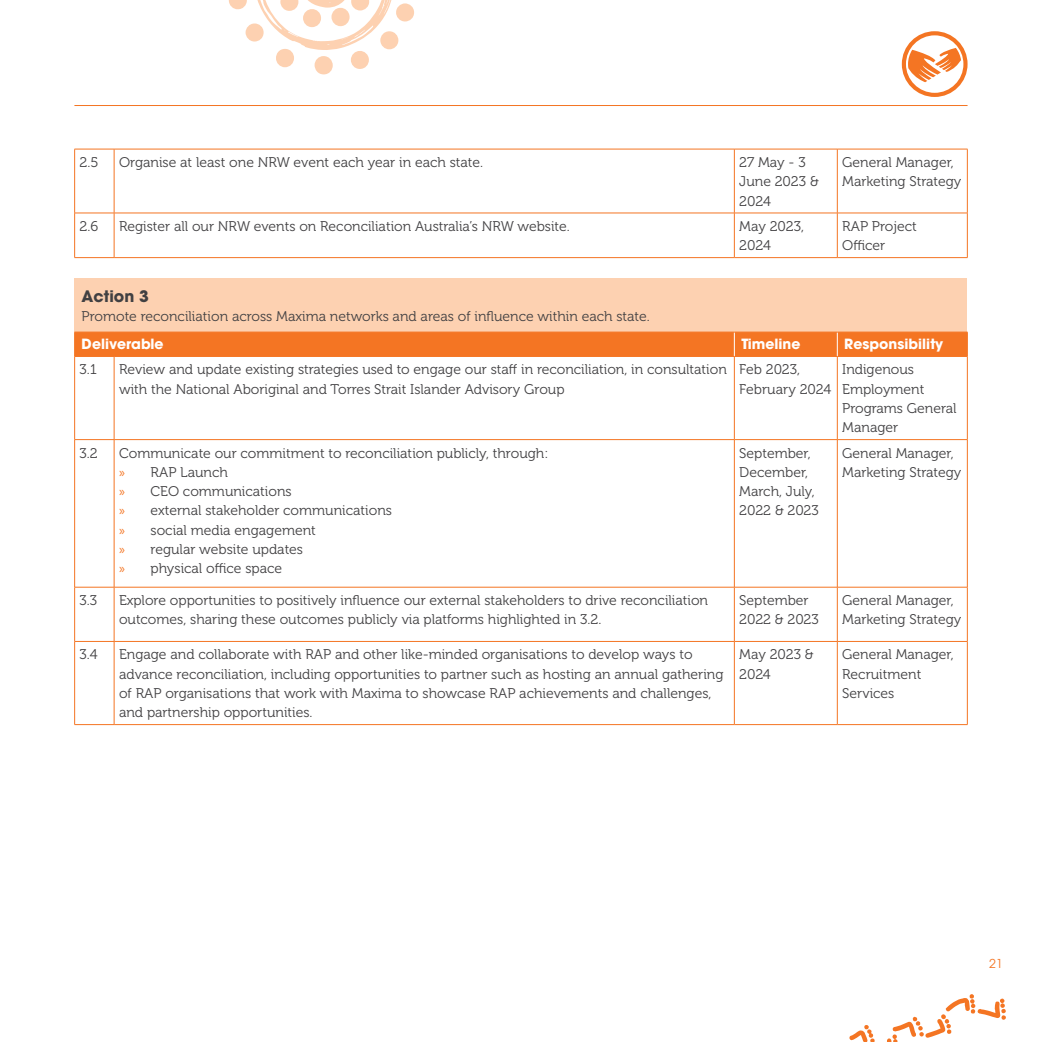
<style>
.page{position:relative;width:1042px;height:1042px;background:#fff}
.page>*{position:absolute;margin:0;border:0;box-sizing:border-box;transform-origin:0 0}
.t1{font:700 15.75px "ITC Avant Garde Pro";color:#414042}
.t2{font:14px/19.2px "Museo 300";color:#414042}
.t3{font:700 14px "ITC Avant Garde Pro";color:#fff}
.t4{font:12.25px "ITC Avant Garde Pro";color:#f47523}
.s1{font-family:"Myriad Pro";color:#f47523}
</style>
<div class="page">
<hr style="left:74px;top:105px;width:893px;height:1px;background:#f47523">
<hr style="left:74px;top:149px;width:40px;height:1px;background:#f47523">
<hr style="left:74px;top:149px;width:1px;height:64px;background:#f47523">
<hr style="left:114px;top:149px;width:620px;height:1px;background:#f47523">
<hr style="left:114px;top:149px;width:1px;height:64px;background:#f47523">
<hr style="left:734px;top:149px;width:103px;height:1px;background:#f47523">
<hr style="left:734px;top:149px;width:1px;height:64px;background:#f47523">
<hr style="left:837px;top:149px;width:130px;height:1px;background:#f47523">
<hr style="left:837px;top:149px;width:1px;height:64px;background:#f47523">
<hr style="left:967px;top:149px;width:1px;height:64px;background:#f47523">
<hr style="left:74px;top:213px;width:40px;height:1px;background:#f47523">
<hr style="left:74px;top:213px;width:1px;height:44px;background:#f47523">
<hr style="left:114px;top:213px;width:620px;height:1px;background:#f47523">
<hr style="left:114px;top:213px;width:1px;height:44px;background:#f47523">
<hr style="left:734px;top:213px;width:103px;height:1px;background:#f47523">
<hr style="left:734px;top:213px;width:1px;height:44px;background:#f47523">
<hr style="left:837px;top:213px;width:130px;height:1px;background:#f47523">
<hr style="left:837px;top:213px;width:1px;height:44px;background:#f47523">
<hr style="left:967px;top:213px;width:1px;height:44px;background:#f47523">
<hr style="left:74px;top:257px;width:40px;height:1px;background:#f47523">
<hr style="left:114px;top:257px;width:620px;height:1px;background:#f47523">
<hr style="left:734px;top:257px;width:103px;height:1px;background:#f47523">
<hr style="left:837px;top:257px;width:130px;height:1px;background:#f47523">
<div style="left:75px;top:279px;width:892px;height:53px;background:#fdd1b1"></div>
<hr style="left:74px;top:357px;width:1px;height:82px;background:#f47523">
<hr style="left:114px;top:357px;width:1px;height:82px;background:#f47523">
<hr style="left:734px;top:357px;width:1px;height:82px;background:#f47523">
<hr style="left:837px;top:357px;width:1px;height:82px;background:#f47523">
<hr style="left:967px;top:357px;width:1px;height:82px;background:#f47523">
<hr style="left:74px;top:439px;width:40px;height:1px;background:#f47523">
<hr style="left:74px;top:440px;width:1px;height:147px;background:#f47523">
<hr style="left:114px;top:439px;width:620px;height:1px;background:#f47523">
<hr style="left:114px;top:440px;width:1px;height:147px;background:#f47523">
<hr style="left:734px;top:439px;width:103px;height:1px;background:#f47523">
<hr style="left:734px;top:440px;width:1px;height:147px;background:#f47523">
<hr style="left:837px;top:439px;width:130px;height:1px;background:#f47523">
<hr style="left:837px;top:440px;width:1px;height:147px;background:#f47523">
<hr style="left:967px;top:440px;width:1px;height:147px;background:#f47523">
<hr style="left:74px;top:587px;width:40px;height:1px;background:#f47523">
<hr style="left:74px;top:587px;width:1px;height:54px;background:#f47523">
<hr style="left:114px;top:587px;width:620px;height:1px;background:#f47523">
<hr style="left:114px;top:587px;width:1px;height:54px;background:#f47523">
<hr style="left:734px;top:587px;width:103px;height:1px;background:#f47523">
<hr style="left:734px;top:587px;width:1px;height:54px;background:#f47523">
<hr style="left:837px;top:587px;width:130px;height:1px;background:#f47523">
<hr style="left:837px;top:587px;width:1px;height:54px;background:#f47523">
<hr style="left:967px;top:587px;width:1px;height:54px;background:#f47523">
<hr style="left:74px;top:641px;width:40px;height:1px;background:#f47523">
<hr style="left:74px;top:642px;width:1px;height:82px;background:#f47523">
<hr style="left:114px;top:641px;width:620px;height:1px;background:#f47523">
<hr style="left:114px;top:642px;width:1px;height:82px;background:#f47523">
<hr style="left:734px;top:641px;width:103px;height:1px;background:#f47523">
<hr style="left:734px;top:642px;width:1px;height:82px;background:#f47523">
<hr style="left:837px;top:641px;width:130px;height:1px;background:#f47523">
<hr style="left:837px;top:642px;width:1px;height:82px;background:#f47523">
<hr style="left:967px;top:642px;width:1px;height:82px;background:#f47523">
<hr style="left:74px;top:724px;width:40px;height:1px;background:#f47523">
<hr style="left:114px;top:724px;width:620px;height:1px;background:#f47523">
<hr style="left:734px;top:724px;width:103px;height:1px;background:#f47523">
<hr style="left:837px;top:724px;width:130px;height:1px;background:#f47523">
<div style="left:74px;top:332px;width:894px;height:24px;background:#f47523"></div>
<hr style="left:74px;top:356px;width:40px;height:1px;background:#f47523">
<hr style="left:114px;top:356px;width:620px;height:1px;background:#f47523">
<hr style="left:734px;top:356px;width:103px;height:1px;background:#f47523">
<hr style="left:837px;top:356px;width:130px;height:1px;background:#f47523">
<div style="left:314px;top:56px;width:19px;height:18px;background:#fdd1b1;border-radius:50%"></div>
<div style="left:276px;top:49px;width:18px;height:18px;background:#fdd1b1;border-radius:50%"></div>
<div style="left:396px;top:3px;width:18px;height:19px;background:#fdd1b1;border-radius:50%"></div>
<div style="left:351px;top:51px;width:18px;height:18px;background:#fdd1b1;border-radius:50%"></div>
<div style="left:380px;top:31px;width:18px;height:19px;background:#fdd1b1;border-radius:50%"></div>
<div style="left:245px;top:23px;width:19px;height:19px;background:#fdd1b1;border-radius:50%"></div>
<svg style="left:229px;top:0;width:18px;height:10px"></svg>
<svg style="left:254px;top:0;width:140px;height:50px"></svg>
<svg style="left:902px;top:31px;width:65px;height:66px"></svg>
<svg style="left:849px;top:994px;width:157px;height:48px"></svg>
<p class="t2" style="left:80px;top:153px;width:20px">2.5</p>
<p class="t2" style="left:119px;top:153px;width:365px">Organise at least one NRW event each year in each state.</p>
<p class="t2" style="left:739px;top:153px;width:81px">27 May - 3<br>June 2023 &amp;<br>2024</p>
<p class="t2" style="left:842px;top:153px;width:121px">General Manager,<br>Marketing Strategy</p>
<p class="t2" style="left:80px;top:217px;width:20px">2.6</p>
<p class="t2" style="left:119px;top:217px;width:452px">Register all our NRW events on Reconciliation Australia’s NRW website.</p>
<p class="t2" style="left:739px;top:217px;width:66px">May 2023,<br>2024</p>
<p class="t2" style="left:842px;top:217px;width:76px">RAP Project<br>Officer</p>
<p class="t1" style="left:82px;top:285px;width:69px">Action 3</p>
<p class="t2" style="left:82px;top:307px;width:570px">Promote reconciliation across Maxima networks and areas of influence within each state.</p>
<p class="t3" style="left:82px;top:335px;width:83px">Deliverable</p>
<p class="t3" style="left:741px;top:335px;width:61px">Timeline</p>
<p class="t3" style="left:844px;top:335px;width:100px">Responsibility</p>
<p class="t2" style="left:80px;top:360px;width:19px">3.1</p>
<p class="t2" style="left:119px;top:360px;width:609px">Review and update existing strategies used to engage our staff in reconciliation, in consultation with the National Aboriginal and Torres Strait Islander Advisory Group</p>
<p class="t2" style="left:739px;top:360px;width:93px">Feb 2023,<br>February 2024</p>
<p class="t2" style="left:842px;top:360px;width:116px">Indigenous<br>Employment<br>Programs General<br>Manager</p>
<p class="t2" style="left:80px;top:443px;width:20px">3.2</p>
<p class="t2" style="left:119px;top:443px;width:431px">Communicate our commitment to reconciliation publicly, through: <span class="s1">»</span> RAP Launch<br><span class="s1">»</span> CEO communications<br><span class="s1">»</span> external stakeholder communications<br><span class="s1">»</span> social media engagement<br><span class="s1">»</span> regular website updates<br><span class="s1">»</span> physical office space</p>
<p class="t2" style="left:739px;top:443px;width:81px">September,<br>December,<br>March, July,<br>2022 &amp; 2023</p>
<p class="t2" style="left:842px;top:443px;width:121px">General Manager,<br>Marketing Strategy</p>
<p class="t2" style="left:80px;top:591px;width:19px">3.3</p>
<p class="t2" style="left:119px;top:591px;width:590px">Explore opportunities to positively influence our external stakeholders to drive reconciliation outcomes, sharing these outcomes publicly via platforms highlighted in 3.2.</p>
<p class="t2" style="left:739px;top:591px;width:81px">September<br>2022 &amp; 2023</p>
<p class="t2" style="left:842px;top:591px;width:121px">General Manager,<br>Marketing Strategy</p>
<p class="t2" style="left:80px;top:645px;width:20px">3.4</p>
<p class="t2" style="left:119px;top:645px;width:606px">Engage and collaborate with RAP and other like-minded organisations to develop ways to advance reconciliation, including opportunities to partner such as hosting an annual gathering of RAP organisations that work with Maxima to showcase RAP achievements and challenges, and partnership opportunities.</p>
<p class="t2" style="left:739px;top:645px;width:76px">May 2023 &amp;<br>2024</p>
<p class="t2" style="left:842px;top:645px;width:113px">General Manager,<br>Recruitment<br>Services</p>
<p class="t4" style="left:989px;top:955px;width:15px">21</p>
</div>
